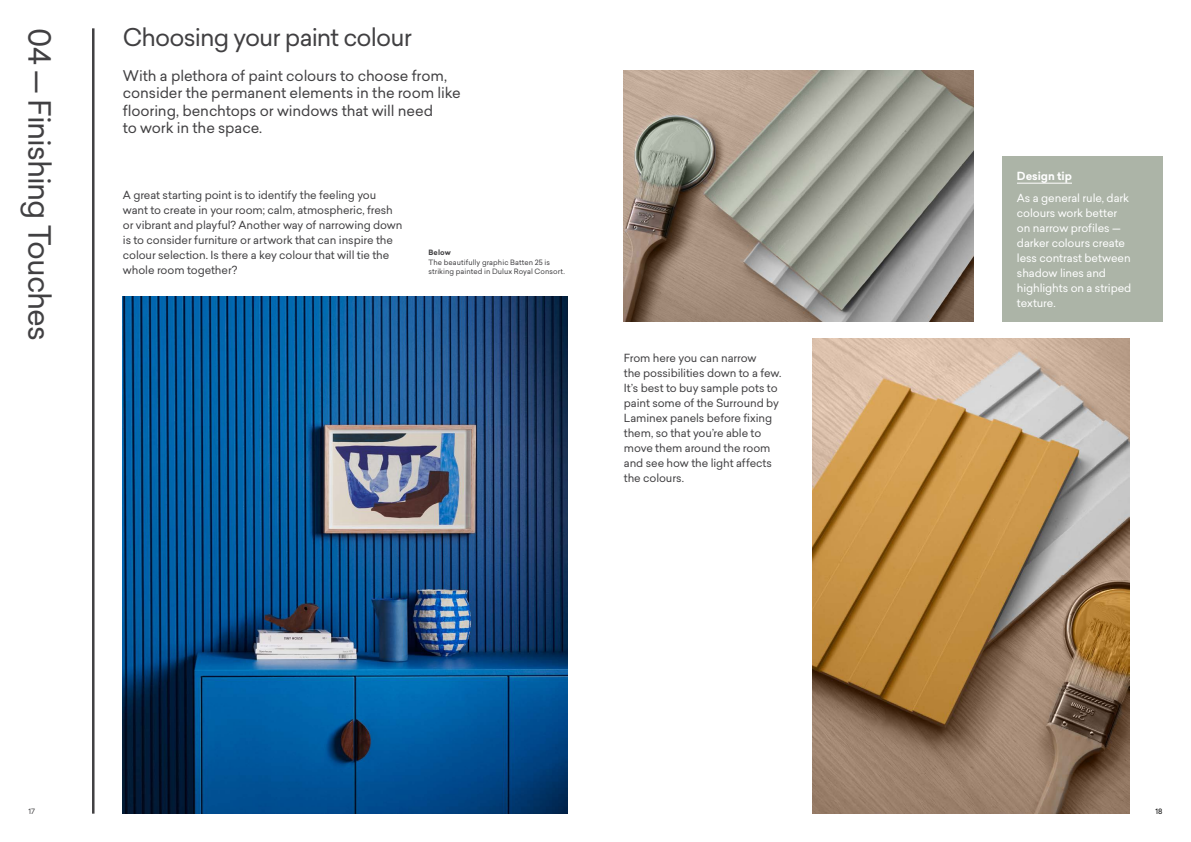
<style>
.page{position:relative;width:1191px;height:842px;background:#fff}
.page>*{position:absolute;margin:0;border:0;box-sizing:border-box;transform-origin:0 0}
.t1{font:30px "Sailec";letter-spacing:-.04em;color:#414042}
.t2{font:24px "Sailec";letter-spacing:-.04em;color:#414042}
.t3{font:14.5px/17.4px "Sailec";letter-spacing:-.01em;color:#414042}
.t4{font:11px/15px "Sailec";letter-spacing:-.01em;color:#414042}
.t5{font:11px/15px "Sailec";letter-spacing:-.01em;color:#fff}
.t6{font:700 11px "Sailec";letter-spacing:-.005em;color:#fff}
.t7{font:7.2px/9.7px "Sailec";letter-spacing:.01em;color:#414042}
.t8{font:700 7.2px "Sailec";letter-spacing:.01em;color:#414042}
.t9{font:7.2px "Sailec";color:#000}
</style>
<div class="page">
<img style="left:624px;top:70px;width:349px;height:252px">
<img style="left:813px;top:339px;width:316px;height:474px">
<hr style="left:92px;top:28px;width:2px;height:786px;background:#414042">
<img style="left:123px;top:296px;width:444px;height:517px">
<div style="left:1002px;top:157px;width:160px;height:165px;background:#acb4a7"></div>
<hr style="left:1017px;top:183px;width:55px;height:1px;background:#fff">
<h1 class="t1" style="left:60px;top:28px;width:314px;rotate:90deg">04 — Finishing Touches</h1>
<h2 class="t2" style="left:123px;top:21px;width:290px">Choosing your paint colour</h2>
<h3 class="t3" style="left:123px;top:67px;width:339px">With a plethora of paint colours to choose from, consider the permanent elements in the room like flooring, benchtops or windows that will need<br>to work in the space.</h3>
<p class="t4" style="left:123px;top:188px;width:281px">A great starting point is to identify the feeling you want to create in your room; calm, atmospheric, fresh or vibrant and playful? Another way of narrowing down is to consider furniture or artwork that can inspire the colour selection. Is there a key colour that will tie the whole room together?</p>
<p class="t8" style="left:428px;top:247px;width:24px">Below</p>
<p class="t7" style="left:428px;top:257px;width:138px">The beautifully graphic Batten 25 is striking painted in Dulux Royal Consort.</p>
<p class="t4" style="left:624px;top:350px;width:159px">From here you can narrow<br>the possibilities down to a few.<br>It’s best to buy sample pots to paint some of the Surround by<br>Laminex panels before fixing them, so that you’re able to move them around the room and see how the light affects the colours.</p>
<p class="t6" style="left:1017px;top:168px;width:57px">Design tip</p>
<p class="t5" style="left:1017px;top:190px;width:116px">As a general rule, dark colours work better on narrow profiles — darker colours create less contrast between shadow lines and highlights on a striped texture.</p>
<p class="t7" style="left:28px;top:806px;width:8px">17</p>
<p class="t9" style="left:1155px;top:806px;width:8px">18</p>
</div>
